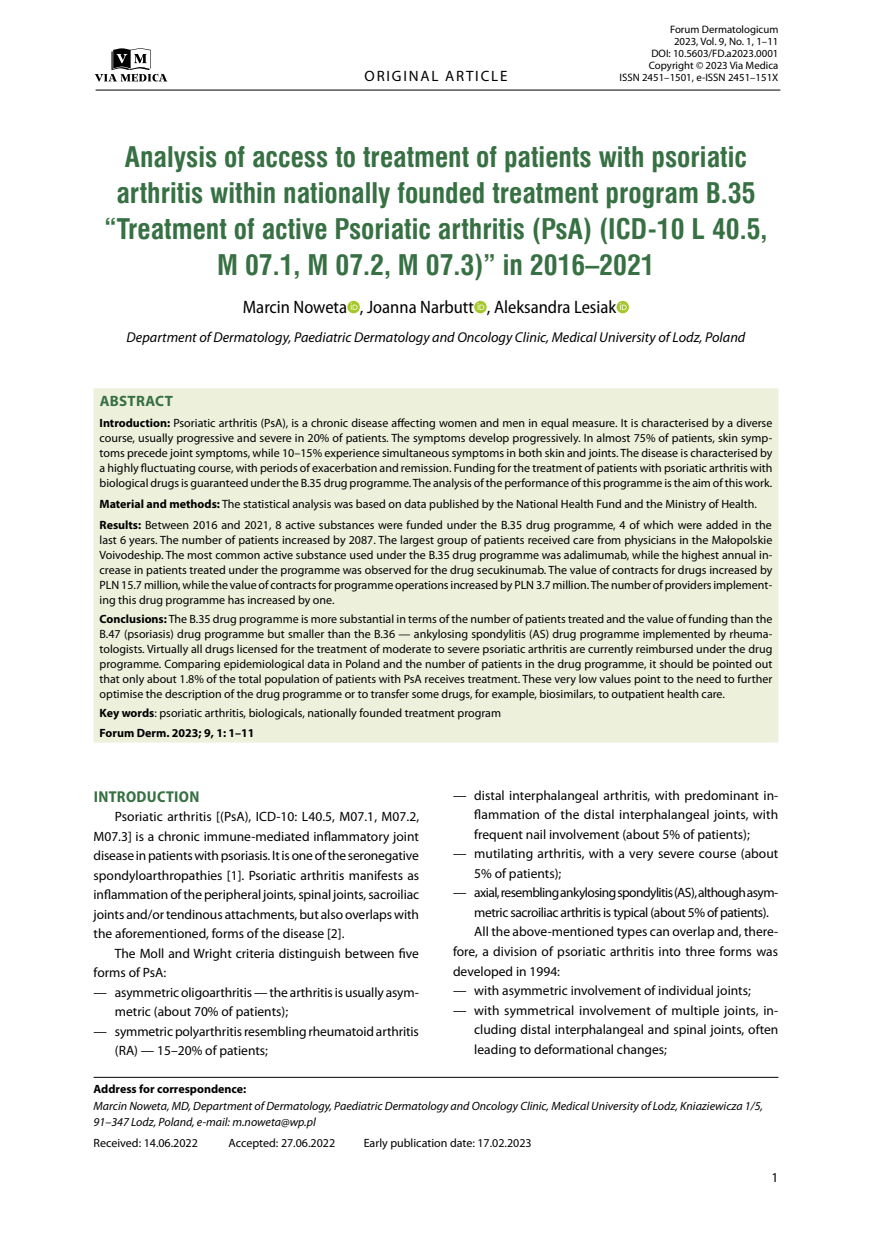
<style>
.page{position:relative;width:872px;height:1234px;background:#fff}
.page>*{position:absolute;margin:0;border:0;box-sizing:border-box;transform-origin:0 0}
.t1{font:700 27.75px/36px "Swis 721 Cn EU";color:#377043;text-align:center}
.t2{font:semi-condensed 18px "Myriad Pro";color:#000}
.t3{font:700 semi-condensed 15.75px "Myriad Pro";letter-spacing:.02em;color:#377043}
.t4{font:15px "Myriad Pro";letter-spacing:.12em;color:#000}
.t5{font:700 15px "Myriad Pro";letter-spacing:.02em;color:#377043}
.t6{font:italic 14.25px "Myriad Pro";color:#000}
.t7{font:13.5px/19.5px "Myriad Pro";color:#000}
.t8{font:13.5px "Myriad Pro";letter-spacing:-.04em;color:#000}
.t9{font:13.5px "Myriad Pro";letter-spacing:-.03em;color:#000}
.t10{font:12px/15px "Myriad Pro";color:#000;text-align:justify}
.t11{font:italic 12px/16.5px "Myriad Pro";color:#000}
.t12{font:700 12px "Myriad Pro";color:#000}
.t13{font:10.8px/12px "Myriad Pro";color:#000;text-align:right}
.s1{font-weight:700}
</style>
<div class="page">
<svg style="left:347px;top:301px;width:13px;height:12px"></svg>
<svg style="left:351px;top:303px;width:6px;height:7px"></svg>
<div style="left:474px;top:301px;width:12px;height:12px;background:#a5c72b;border-radius:50%"></div>
<svg style="left:477px;top:303px;width:7px;height:7px"></svg>
<svg style="left:616px;top:301px;width:13px;height:12px"></svg>
<svg style="left:620px;top:303px;width:6px;height:7px"></svg>
<div style="left:94px;top:388px;width:684px;height:354px;background:#edf1dc"></div>
<hr style="left:94px;top:1076px;width:684px;height:1px;background:#000">
<svg style="left:95px;top:48px;width:72px;height:34px"></svg>
<hr style="left:96px;top:90px;width:684px;height:1px;background:#000">
<p class="t4" style="left:364px;top:68px;width:144px">ORIGINAL ARTICLE</p>
<p class="t13" style="left:619px;top:23px;width:160px">Forum Dermatologicum<br>2023, Vol. 9, No. 1, 1–11<br>DOI: 10.5603/FD.a2023.0001<br>Copyright © 2023 Via Medica<br>ISSN 2451–1501, e-ISSN 2451–151X</p>
<h1 class="t1" style="left:104px;top:140px;width:664px">Analysis of access to treatment of patients with psoriatic arthritis within nationally founded treatment program B.35 “Treatment of active Psoriatic arthritis (PsA) (ICD-10 L 40.5, M 07.1, M 07.2, M 07.3)” in 2016–2021</h1>
<h2 class="t2" style="left:243px;top:297px;width:375px">Marcin Noweta , Joanna Narbutt , Aleksandra Lesiak</h2>
<p class="t6" style="left:127px;top:329px;width:620px">Department of Dermatology, Paediatric Dermatology and Oncology Clinic, Medical University of Lodz, Poland</p>
<p class="t5" style="left:100px;top:392px;width:75px">ABSTRACT</p>
<p class="t10" style="left:100px;top:415px;width:674px"><span class="s1">Introduction:</span> Psoriatic arthritis (PsA), is a chronic disease affecting women and men in equal measure. It is characterised by a diverse course, usually progressive and severe in 20% of patients. The symptoms develop progressively. In almost 75% of patients, skin symp&shy;toms precede joint symptoms, while 10–15% experience simultaneous symptoms in both skin and joints. The disease is characterised by a highly fluctuating course, with periods of exacerbation and remission. Funding for the treatment of patients with psoriatic arthritis with biological drugs is guaranteed under the B.35 drug programme. The analysis of the performance of this programme is the aim of this work.</p>
<p class="t10" style="left:100px;top:493px;width:674px;line-height:21px"><span class="s1">Material and methods:</span> The statistical analysis was based on data published by the National Health Fund and the Ministry of Health.<br><span class="s1">Results:</span> Between 2016 and 2021, 8 active substances were funded under the B.35 drug programme, 4 of which were added in the</p>
<p class="t10" style="left:100px;top:532px;width:674px">last 6 years. The number of patients increased by 2087. The largest group of patients received care from physicians in the Małopolskie Voivodeship. The most common active substance used under the B.35 drug programme was adalimumab, while the highest annual in&shy;crease in patients treated under the programme was observed for the drug secukinumab. The value of contracts for drugs increased by PLN 15.7 million, while the value of contracts for programme operations increased by PLN 3.7 million. The number of providers implement&shy;ing this drug programme has increased by one.</p>
<p class="t10" style="left:100px;top:611px;width:674px"><span class="s1">Conclusions:</span> The B.35 drug programme is more substantial in terms of the number of patients treated and the value of funding than the B.47 (psoriasis) drug programme but smaller than the B.36 — ankylosing spondylitis (AS) drug programme implemented by rheuma&shy;tologists. Virtually all drugs licensed for the treatment of moderate to severe psoriatic arthritis are currently reimbursed under the drug programme. Comparing epidemiological data in Poland and the number of patients in the drug programme, it should be pointed out that only about 1.8% of the total population of patients with PsA receives treatment. These very low values point to the need to further optimise the description of the drug programme or to transfer some drugs, for example, biosimilars, to outpatient health care.</p>
<p class="t10" style="left:100px;top:703px;width:403px;line-height:19.2px"><span class="s1">Key words</span>: psoriatic arthritis, biologicals, nationally founded treatment program<br><span class="s1">Forum Derm. 2023; 9, 1: 1–11</span></p>
<h3 class="t3" style="left:94px;top:787px;width:107px">INTRODUCTION</h3>
<p class="t7" style="left:94px;top:807px;width:327px;text-align:justify;text-indent:21px">Psoriatic arthritis [(PsA), ICD-10: L40.5, M07.1, M07.2, M07.3] is a chronic immune-mediated inflammatory joint disease in patients with psoriasis. It is one of the seronegative spondyloarthropathies [1]. Psoriatic arthritis manifests as inflammation of the peripheral joints, spinal joints, sacroiliac joints and/or tendinous attachments, but also overlaps with the aforementioned, forms of the disease [2].</p>
<p class="t7" style="left:94px;top:943px;width:327px;text-indent:21px">The Moll and Wright criteria distinguish between five forms of PsA:</p>
<p class="t7" style="left:115px;top:982px;width:305px;text-indent:-21px">— asymmetric oligoarthritis — the arthritis is usually asym&shy;metric (about 70% of patients);</p>
<p class="t7" style="left:115px;top:1021px;width:305px;text-indent:-21px">— symmetric polyarthritis resembling rheumatoid arthritis (RA) — 15–20% of patients;</p>
<p class="t7" style="left:474px;top:785px;width:306px;text-align:justify;text-indent:-21px">— distal interphalangeal arthritis, with predominant in&shy;flammation of the distal interphalangeal joints, with frequent nail involvement (about 5% of patients);</p>
<p class="t7" style="left:474px;top:844px;width:305px;text-indent:-21px">— mutilating arthritis, with a very severe course (about<br>5% of patients);</p>
<p class="t8" style="left:453px;top:885px;width:327px">— axial, resembling ankylosing spondylitis (AS), although asym-</p>
<p class="t9" style="left:474px;top:904px;width:296px">metric sacroiliac arthritis is typical (about 5% of patients).</p>
<p class="t7" style="left:474px;top:922px;width:306px">All the above-mentioned types can overlap and, there-</p>
<p class="t7" style="left:453px;top:941px;width:327px">fore, a division of psoriatic arthritis into three forms was</p>
<p class="t7" style="left:453px;top:961px;width:109px">developed in 1994:</p>
<p class="t7" style="left:453px;top:980px;width:299px">— with asymmetric involvement of individual joints;</p>
<p class="t7" style="left:474px;top:1000px;width:306px;text-align:justify;text-indent:-21px">— with symmetrical involvement of multiple joints, in&shy;cluding distal interphalangeal and spinal joints, often leading to deformational changes;</p>
<p class="t12" style="left:94px;top:1081px;width:154px">Address for correspondence:</p>
<p class="t11" style="left:94px;top:1097px;width:671px">Marcin Noweta, MD, Department of Dermatology, Paediatric Dermatology and Oncology Clinic, Medical University of Lodz, Kniaziewicza 1/5,<br>91–347 Lodz, Poland, e-mail: m.noweta@wp.pl</p>
<p class="t10" style="left:94px;top:1135px;width:106px">Received: 14.06.2022</p>
<p class="t10" style="left:229px;top:1135px;width:108px">Accepted: 27.06.2022</p>
<p class="t10" style="left:364px;top:1135px;width:169px">Early publication date: 17.02.2023</p>
<p class="t7" style="left:771px;top:1168px;width:8px">1</p>
</div>
